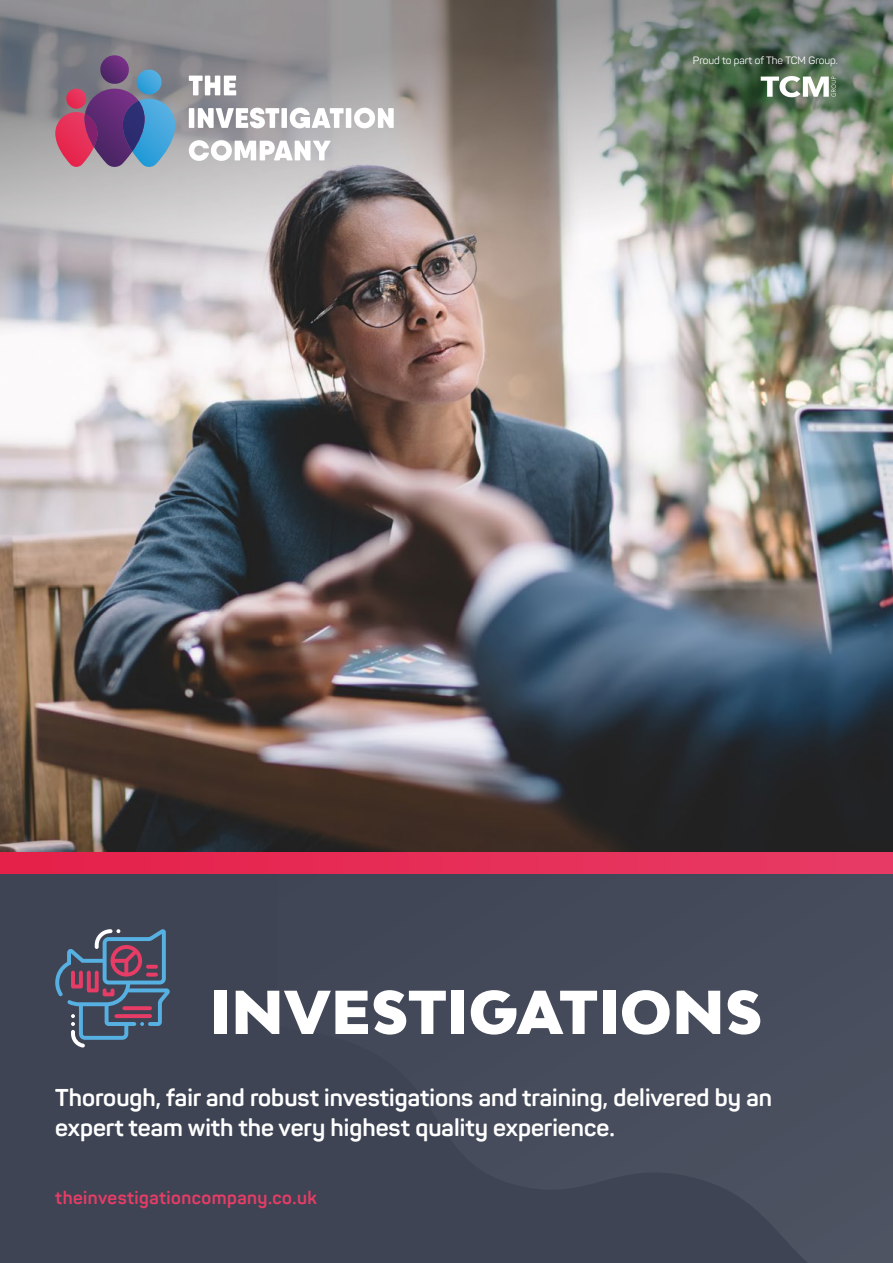
<style>
.page{position:relative;width:893px;height:1263px;background:#fff}
.page>*{position:absolute;margin:0;border:0;box-sizing:border-box;transform-origin:0 0}
.t1{font:900 58.5px "Bw Modelica";letter-spacing:.01em;color:#fff}
.t2{font:700 24px/30px "Panton";color:#fff}
.t3{font:700 18px "Panton";letter-spacing:.025em;color:#e73c66}
.t4{font:10.5px "Panton";color:#fff}
</style>
<div class="page">
<img style="left:0;top:553px;width:893px;height:300px">
<div style="left:0;top:863px;width:893px;height:400px;background:#3e4454"></div>
<svg style="left:594px;top:1003px;width:299px;height:260px"></svg>
<div style="left:0;top:853px;width:893px;height:21px;background:linear-gradient(to right,#e52049,#e73b65)"></div>
<img style="left:0;top:0;width:893px;height:553px">
<svg style="left:189px;top:76px;width:47px;height:19px"></svg>
<div style="left:189px;top:108px;width:5px;height:20px;background:#fff"></div>
<svg style="left:198px;top:108px;width:81px;height:20px"></svg>
<div style="left:281px;top:108px;width:6px;height:20px;background:#fff"></div>
<svg style="left:290px;top:108px;width:54px;height:20px"></svg>
<div style="left:346px;top:108px;width:5px;height:20px;background:#fff"></div>
<svg style="left:354px;top:108px;width:40px;height:20px"></svg>
<svg style="left:189px;top:140px;width:142px;height:21px"></svg>
<svg style="left:55px;top:55px;width:120px;height:113px;background:#79658c"></svg>
<svg style="left:761px;top:76px;width:75px;height:21px"></svg>
<svg style="left:55px;top:929px;width:115px;height:119px"></svg>
<p class="t4" style="left:693px;top:54px;width:146px">Proud to part of The TCM Group.</p>
<h1 class="t1" style="left:210px;top:974px;width:554px">INVESTIGATIONS</h1>
<p class="t2" style="left:55px;top:1082px;width:718px">Thorough, fair and robust investigations and training, delivered by an expert team with the very highest quality experience.</p>
<p class="t3" style="left:55px;top:1186px;width:263px">theinvestigationcompany.co.uk</p>
</div>
